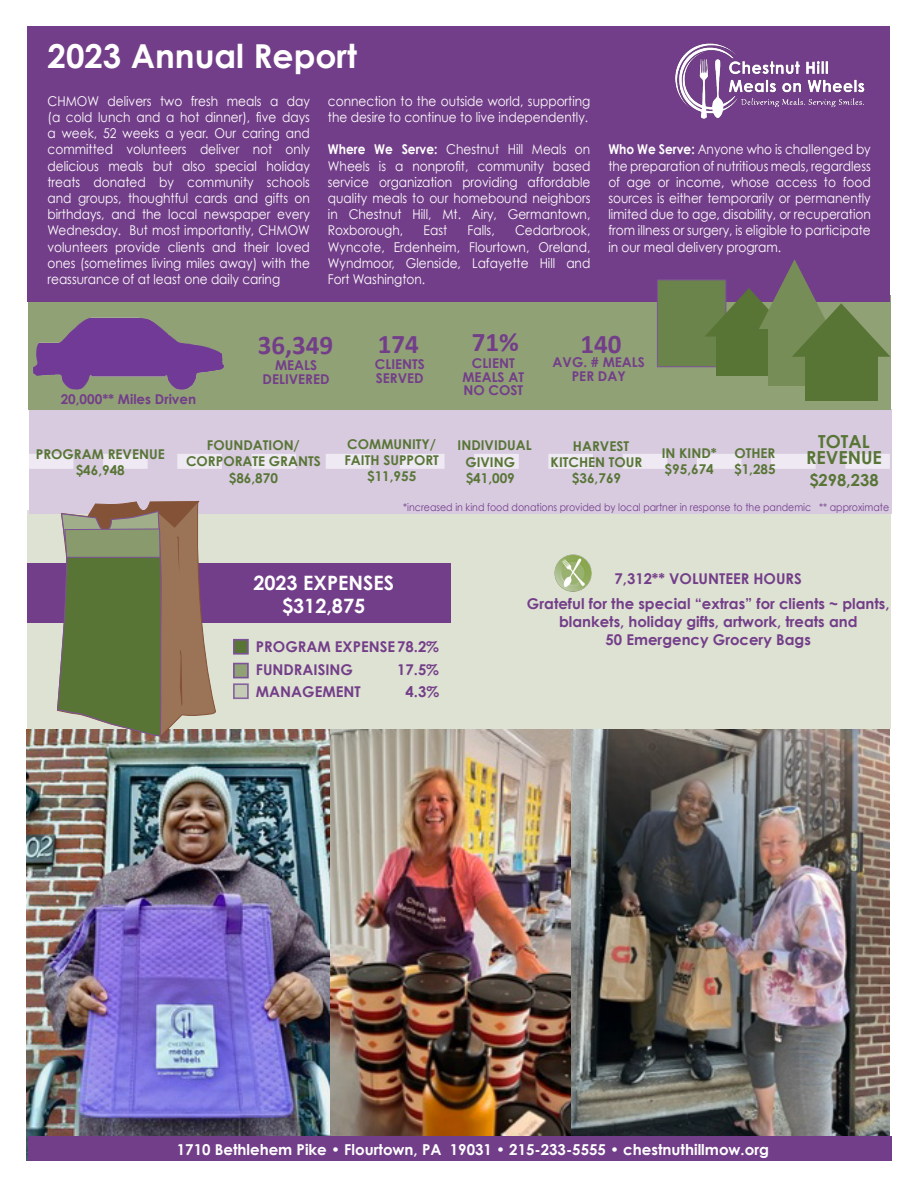
<style>
.page{position:relative;width:918px;height:1188px;background:#fff}
.page>*{position:absolute;margin:0;border:0;box-sizing:border-box;transform-origin:0 0}
.t1{font:700 33px "Century Gothic";color:#fff}
.t2{font:700 27px "Calibri";color:#733e89}
.t3{font:700 19.8px "Century Gothic";color:#fff}
.t4{font:700 18px "Century Gothic";color:#587536}
.t5{font:700 16.5px "Century Gothic";color:#587536}
.t6{font:700 15px "Century Gothic";color:#fff}
.t7{font:700 14.85px "Century Gothic";color:#733e89}
.t8{font:13.5px/16.2px "Century Gothic";color:#fff;text-align:justify;scale:.9 1}
.t9{font:700 13.5px "Century Gothic";color:#587536}
.t10{font:700 13.5px/13.5px "Century Gothic";color:#733e89;text-align:center}
.t11{font:10.5px "Century Gothic";color:#733e89;scale:.9 1}
.s1{font-weight:700}
</style>
<div class="page">
<div style="left:28px;top:510px;width:863px;height:218px;background:#dee2d3"></div>
<img style="left:570px;top:729px;width:320px;height:408px">
<img style="left:27px;top:729px;width:543px;height:432px">
<div style="left:28px;top:1137px;width:863px;height:24px;background:#733e89"></div>
<div style="left:29px;top:409px;width:863px;height:105px;background:#d8cbe0"></div>
<svg style="left:29px;top:454px;width:861px;height:15px"></svg>
<div style="left:29px;top:295px;width:862px;height:114px;background:#90a176"></div>
<div style="left:28px;top:27px;width:862px;height:275px;background:#733e89"></div>
<img style="left:675px;top:43px;width:190px;height:76px">
<div style="left:27px;top:563px;width:423px;height:60px;background:#733e89"></div>
<div style="left:233px;top:639px;width:16px;height:16px;background:#587536;border:2px solid #7c5299"></div>
<div style="left:233px;top:663px;width:16px;height:15px;background:#90a176;border:2px solid #7c5299"></div>
<div style="left:233px;top:683px;width:16px;height:16px;background:#c1cab1;border:2px solid #7c5299"></div>
<img style="left:28px;top:312px;width:196px;height:81px">
<div style="left:657px;top:280px;width:69px;height:87px;background:#6b844b;border:1px solid #7c5299"></div>
<div style="left:716px;top:325px;width:65px;height:51px;background:#587536"></div>
<div style="left:768px;top:312px;width:53px;height:74px;background:#778d58"></div>
<svg style="left:705px;top:259px;width:185px;height:98px"></svg>
<div style="left:805px;top:344px;width:72px;height:56px;background:#587536"></div>
<svg style="left:57px;top:500px;width:159px;height:238px;background:#81805d"></svg>
<img style="left:555px;top:554px;width:37px;height:37px">
<p class="t1" style="left:48px;top:35px;width:311px">2023 Annual Report</p>
<p class="t8" style="left:48px;top:93px;width:293px">CHMOW delivers two fresh meals a day (a cold lunch and a hot dinner), five days a week, 52 weeks a year. Our caring and committed volunteers deliver not only delicious meals but also special holiday treats donated by community schools and groups, thoughtful cards and gifts on birthdays, and the local newspaper every Wednesday. But most importantly, CHMOW volunteers provide clients and their loved ones (sometimes living miles away) with the reassurance of at least one daily caring</p>
<p class="t8" style="left:328px;top:93px;width:293px">connection to the outside world, supporting the desire to continue to live independently.</p>
<p class="t8" style="left:328px;top:141px;width:293px"><span class="s1">Where We Serve:</span> Chestnut Hill Meals on Wheels is a nonprofit, community based service organization providing affordable quality meals to our homebound neighbors in Chestnut Hill, Mt. Airy, Germantown, Roxborough,</p>
<p class="t8" style="left:328px;top:222px;width:293px;text-indent:187px">Cedarbrook, Wyncote, Erdenheim, Flourtown, Oreland, Wyndmoor, Glenside, Lafayette Hill and Fort Washington.</p>
<p class="t8" style="left:424px;top:222px;width:28px">East</p>
<p class="t8" style="left:468px;top:222px;width:32px">Falls,</p>
<p class="t8" style="left:608px;top:141px;width:293px"><span class="s1">Who We Serve:</span> Anyone who is challenged by the preparation of nutritious meals, regardless of age or income, whose access to food sources is either temporarily or permanently limited due to age, disability, or recuperation from illness or surgery, is eligible to participate in our meal delivery program.</p>
<p class="t10" style="left:61px;top:392px;width:137px">20,000** Miles Driven</p>
<p class="t2" style="left:258px;top:328px;width:77px">36,349</p>
<p class="t2" style="left:378px;top:327px;width:43px">174</p>
<p class="t2" style="left:472px;top:325px;width:49px">71%</p>
<p class="t2" style="left:580px;top:326px;width:43px">140</p>
<p class="t10" style="left:553px;top:355px;width:94px">AVG. # MEALS</p>
<p class="t10" style="left:572px;top:369px;width:55px">PER DAY</p>
<p class="t10" style="left:463px;top:356px;width:63px">CLIENT<br>MEALS AT</p>
<p class="t10" style="left:463px;top:383px;width:61px">NO COST</p>
<p class="t10" style="left:375px;top:357px;width:51px">CLIENTS</p>
<p class="t10" style="left:376px;top:371px;width:49px">SERVED</p>
<p class="t10" style="left:275px;top:358px;width:44px">MEALS</p>
<p class="t10" style="left:263px;top:372px;width:68px">DELIVERED</p>
<p class="t9" style="left:36px;top:445px;width:130px">PROGRAM REVENUE</p>
<p class="t9" style="left:76px;top:461px;width:51px">$46,948</p>
<p class="t9" style="left:207px;top:437px;width:94px">FOUNDATION/</p>
<p class="t9" style="left:186px;top:453px;width:136px">CORPORATE GRANTS</p>
<p class="t9" style="left:229px;top:469px;width:51px">$86,870</p>
<p class="t9" style="left:347px;top:436px;width:90px">COMMUNITY/</p>
<p class="t9" style="left:344px;top:452px;width:96px">FAITH SUPPORT</p>
<p class="t9" style="left:367px;top:468px;width:51px">$11,955</p>
<p class="t9" style="left:458px;top:437px;width:76px">INDIVIDUAL</p>
<p class="t9" style="left:465px;top:453px;width:51px">GIVING</p>
<p class="t9" style="left:466px;top:469px;width:51px">$41,009</p>
<p class="t9" style="left:573px;top:437px;width:58px">HARVEST</p>
<p class="t9" style="left:551px;top:454px;width:93px">KITCHEN TOUR</p>
<p class="t9" style="left:572px;top:470px;width:51px">$36,769</p>
<p class="t9" style="left:662px;top:444px;width:57px">IN KIND*</p>
<p class="t9" style="left:665px;top:460px;width:51px">$95,674</p>
<p class="t9" style="left:734px;top:445px;width:43px">OTHER</p>
<p class="t9" style="left:734px;top:461px;width:43px">$1,285</p>
<p class="t4" style="left:818px;top:430px;width:53px">TOTAL</p>
<p class="t4" style="left:806px;top:447px;width:77px">REVENUE</p>
<p class="t5" style="left:809px;top:470px;width:71px">$298,238</p>
<p class="t11" style="left:403px;top:501px;width:541px">*increased in kind food donations provided by local partner in response to the pandemic ** approximate</p>
<p class="t3" style="left:253px;top:570px;width:142px">2023 EXPENSES</p>
<p class="t3" style="left:282px;top:593px;width:85px">$312,875</p>
<p class="t7" style="left:256px;top:638px;width:185px">PROGRAM EXPENSE78.2%</p>
<p class="t7" style="left:256px;top:660px;width:99px">FUNDRAISING</p>
<p class="t7" style="left:397px;top:660px;width:43px">17.5%</p>
<p class="t7" style="left:256px;top:682px;width:106px">MANAGEMENT</p>
<p class="t7" style="left:406px;top:682px;width:35px">4.3%</p>
<p class="t7" style="left:615px;top:569px;width:189px">7,312** VOLUNTEER HOURS</p>
<p class="t7" style="left:527px;top:594px;width:364px">Grateful for the special “extras” for clients ~ plants,</p>
<p class="t7" style="left:559px;top:612px;width:300px">blankets, holiday gifts, artwork, treats and</p>
<p class="t7" style="left:606px;top:630px;width:207px">50 Emergency Grocery Bags</p>
<p class="t6" style="left:177px;top:1140px;width:594px">1710 Bethlehem Pike • Flourtown, PA 19031 • 215-233-5555 • chestnuthillmow.org</p>
</div>
